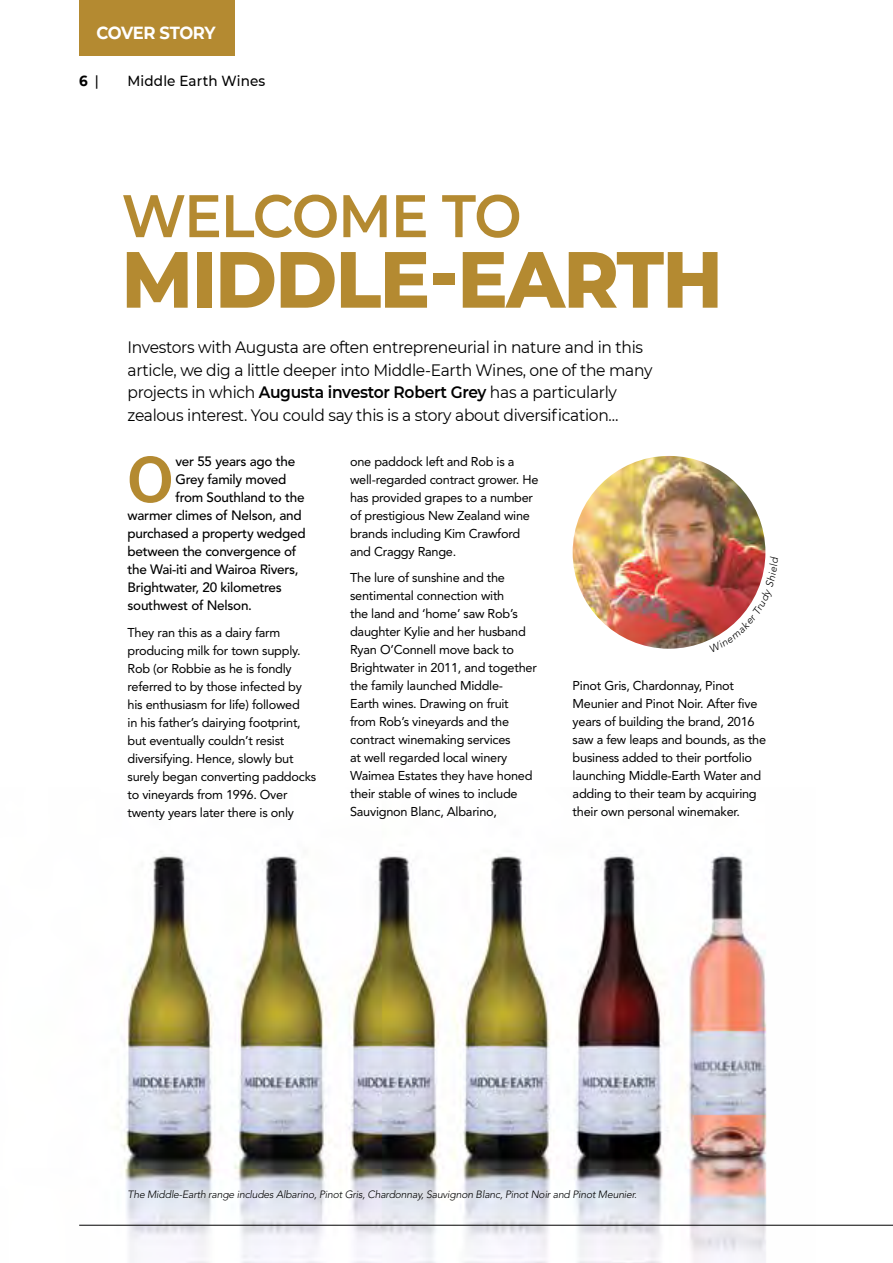
<style>
.page{position:relative;width:893px;height:1263px;background:#fff}
.page>*{position:absolute;margin:0;border:0;box-sizing:border-box;transform-origin:0 0}
.t1{font:800 79.5px "Montserrat";letter-spacing:-.02em;color:#b48a31;scale:.94 1}
.t2{font:700 64.2px "Roboto Slab";color:#b48a31}
.t3{font:600 60px "Montserrat";letter-spacing:-.03em;color:#b48a31;scale:.94 1}
.t4{font:700 17.55px "Montserrat";letter-spacing:-.03em;color:#fff;scale:.94 1}
.t5{font:16.5px/22.5px "Montserrat";letter-spacing:-.02em;color:#000;scale:.94 1}
.t6{font:500 14.55px "Montserrat";letter-spacing:.01em;color:#000;scale:.93 1}
.t7{font:700 14.55px "Montserrat";color:#000;scale:.93 1}
.t8{font:500 13.5px "Avenir";letter-spacing:-.02em;color:#000}
.t9{font:12.75px/18px "Avenir";letter-spacing:-.02em;color:#000}
.t10{font:italic 300 10.5px "Avenir";letter-spacing:-.02em;color:#000}
.s1{font-weight:500}
.s2{font-weight:600}
</style>
<div class="page">
<img style="left:79px;top:854px;width:736px;height:409px">
<img style="left:573px;top:456px;width:192px;height:193px;border-radius:96px">
<hr style="left:79px;top:1225px;width:814px;height:1px;background:#000">
<div style="left:79px;top:0;width:156px;height:55px;background:#b48a31"></div>
<svg style="left:709px;top:557px;width:57px;height:83px"></svg>
<h3 class="t4" style="left:96px;top:20px;width:128px">COVER STORY</h3>
<p class="t7" style="left:79px;top:70px;width:23px">6 <span class="s1">|</span></p>
<p class="t6" style="left:128px;top:70px;width:150px">Middle Earth Wines</p>
<h3 class="t3" style="left:122px;top:173px;width:427px">WELCOME TO</h3>
<h1 class="t1" style="left:122px;top:221px;width:641px">MIDDLE-EARTH</h1>
<p class="t5" style="left:128px;top:335px;width:560px">Investors with Augusta are often entrepreneurial in nature and in this article, we dig a little deeper into Middle-Earth Wines, one of the many projects in which <span class="s2">Augusta investor Robert Grey</span> has a particularly zealous interest. You could say this is a story about diversification…</p>
<h2 class="t2" style="left:128px;top:435px;width:47px">O</h2>
<p class="t8" style="left:175px;top:454px;width:121px">ver 55 years ago the</p>
<p class="t9" style="left:350px;top:452px;width:190px">one paddock left and Rob is a well-regarded contract grower. He has provided grapes to a number of prestigious New Zealand wine brands including Kim Crawford and Craggy Range.</p>
<p class="t9" style="left:350px;top:569px;width:188px">The lure of sunshine and the sentimental connection with<br>the land and ‘home’ saw Rob’s daughter Kylie and her husband<br>Ryan O’Connell move back to<br>Brightwater in 2011, and together the family launched Middle-<br>Earth wines. Drawing on fruit from Rob’s vineyards and the contract winemaking services<br>at well regarded local winery<br>Waimea Estates they have honed their stable of wines to include<br>Sauvignon Blanc, Albarino,</p>
<p class="t8" style="left:175px;top:472px;width:112px">Grey family moved</p>
<p class="t8" style="left:175px;top:490px;width:131px">from Southland to the</p>
<p class="t8" style="left:128px;top:508px;width:176px">warmer climes of Nelson, and</p>
<p class="t8" style="left:128px;top:526px;width:180px">purchased a property wedged</p>
<p class="t8" style="left:128px;top:544px;width:170px">between the convergence of</p>
<p class="t8" style="left:128px;top:562px;width:173px">the Wai-iti and Wairoa Rivers,</p>
<p class="t8" style="left:128px;top:580px;width:156px">Brightwater, 20 kilometres</p>
<p class="t8" style="left:128px;top:598px;width:126px">southwest of Nelson.</p>
<p class="t9" style="left:128px;top:623px;width:190px">They ran this as a dairy farm producing milk for town supply.<br>Rob (or Robbie as he is fondly referred to by those infected by his enthusiasm for life) followed<br>in his father’s dairying footprint, but eventually couldn’t resist diversifying. Hence, slowly but surely began converting paddocks to vineyards from 1996. Over twenty years later there is only</p>
<p class="t9" style="left:573px;top:677px;width:195px">Pinot Gris, Chardonnay, Pinot<br>Meunier and Pinot Noir. After five years of building the brand, 2016 saw a few leaps and bounds, as the business added to their portfolio launching Middle-Earth Water and adding to their team by acquiring their own personal winemaker.</p>
<p class="t10" style="left:128px;top:1189px;width:511px">The Middle-Earth range includes Albarino, Pinot Gris, Chardonnay, Sauvignon Blanc, Pinot Noir and Pinot Meunier.</p>
</div>
